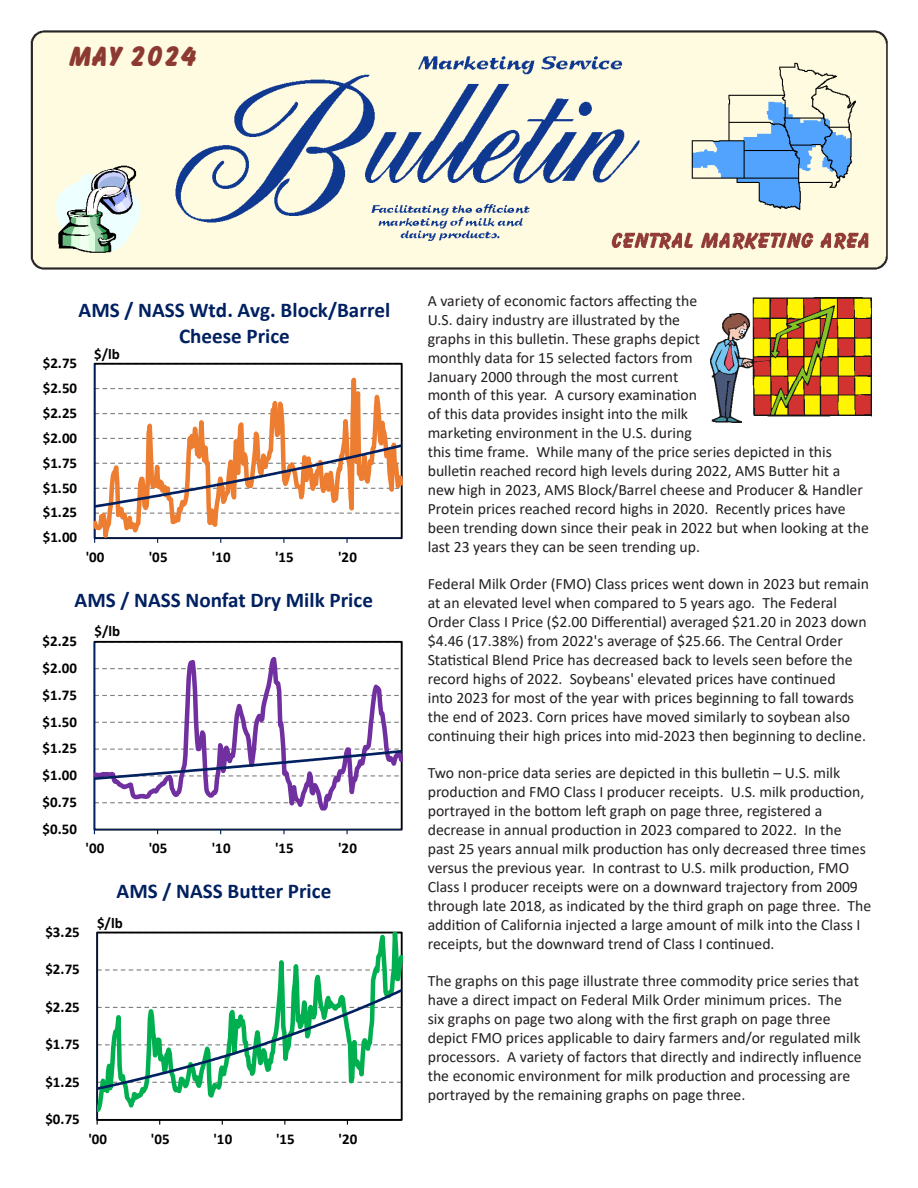
<style>
.page{position:relative;width:918px;height:1188px;background:#fff}
.page>*{position:absolute;margin:0;border:0;box-sizing:border-box;transform-origin:0 0}
.t1{font:27px "Balloonist SF Bold";color:#8c3a31}
.t2{font:700 21px/25.8px "Calibri";color:#002060;text-align:center}
.t3{font:15.75px/18.9px "Calibri";color:#231f20}
.t4{font:700 15px "Calibri";color:#000}
</style>
<div class="page">
<hr style="left:94px;top:642px;width:1px;height:188px;background:#002060">
<svg style="left:94px;top:648px;width:309px;height:183px"></svg>
<svg style="left:94px;top:748px;width:308px;height:33px"></svg>
<svg style="left:97px;top:932px;width:306px;height:189px"></svg>
<svg style="left:97px;top:987px;width:305px;height:105px"></svg>
<svg style="left:94px;top:364px;width:309px;height:175px"></svg>
<svg style="left:94px;top:438px;width:308px;height:76px"></svg>
<img style="left:30px;top:30px;width:858px;height:240px">
<img style="left:711px;top:297px;width:160px;height:126px">
<p class="t1" style="left:67px;top:40px;width:130px">May 2024</p>
<p class="t2" style="left:79px;top:297px;width:313px">AMS / NASS Wtd. Avg. Block/Barrel<br>Cheese Price</p>
<p class="t4" style="left:43px;top:352px;width:36px">$2.75</p>
<p class="t4" style="left:43px;top:377px;width:36px">$2.50</p>
<p class="t4" style="left:43px;top:402px;width:36px">$2.25</p>
<p class="t4" style="left:43px;top:427px;width:36px">$2.00</p>
<p class="t4" style="left:43px;top:452px;width:36px">$1.75</p>
<p class="t4" style="left:43px;top:477px;width:36px">$1.50</p>
<p class="t4" style="left:43px;top:502px;width:36px">$1.25</p>
<p class="t4" style="left:43px;top:527px;width:36px">$1.00</p>
<p class="t4" style="left:94px;top:343px;width:27px">$/lb</p>
<p class="t4" style="left:86px;top:546px;width:20px">'00</p>
<p class="t4" style="left:149px;top:546px;width:20px">'05</p>
<p class="t4" style="left:212px;top:546px;width:20px">'10</p>
<p class="t4" style="left:275px;top:546px;width:20px">'15</p>
<p class="t4" style="left:338px;top:546px;width:20px">'20</p>
<p class="t2" style="left:75px;top:587px;width:300px">AMS / NASS Nonfat Dry Milk Price</p>
<p class="t4" style="left:94px;top:621px;width:27px">$/lb</p>
<p class="t4" style="left:43px;top:630px;width:36px">$2.25</p>
<p class="t4" style="left:43px;top:657px;width:36px">$2.00</p>
<p class="t4" style="left:43px;top:684px;width:36px">$1.75</p>
<p class="t4" style="left:43px;top:711px;width:36px">$1.50</p>
<p class="t4" style="left:43px;top:738px;width:36px">$1.25</p>
<p class="t4" style="left:43px;top:765px;width:36px">$1.00</p>
<p class="t4" style="left:43px;top:791px;width:36px">$0.75</p>
<p class="t4" style="left:43px;top:818px;width:36px">$0.50</p>
<p class="t4" style="left:86px;top:838px;width:20px">'00</p>
<p class="t4" style="left:149px;top:838px;width:20px">'05</p>
<p class="t4" style="left:212px;top:838px;width:20px">'10</p>
<p class="t4" style="left:275px;top:838px;width:20px">'15</p>
<p class="t4" style="left:338px;top:838px;width:20px">'20</p>
<p class="t4" style="left:45px;top:921px;width:36px">$3.25</p>
<p class="t4" style="left:45px;top:959px;width:36px">$2.75</p>
<p class="t4" style="left:45px;top:996px;width:36px">$2.25</p>
<p class="t4" style="left:45px;top:1034px;width:36px">$1.75</p>
<p class="t4" style="left:45px;top:1071px;width:36px">$1.25</p>
<p class="t4" style="left:45px;top:1108px;width:36px">$0.75</p>
<p class="t2" style="left:117px;top:878px;width:216px">AMS / NASS Butter Price</p>
<p class="t4" style="left:97px;top:912px;width:27px">$/lb</p>
<p class="t4" style="left:88px;top:1128px;width:20px">'00</p>
<p class="t4" style="left:151px;top:1128px;width:20px">'05</p>
<p class="t4" style="left:214px;top:1128px;width:20px">'10</p>
<p class="t4" style="left:276px;top:1128px;width:20px">'15</p>
<p class="t4" style="left:339px;top:1128px;width:20px">'20</p>
<p class="t3" style="left:428px;top:291px;width:443px">A variety of economic factors affecting the<br>U.S. dairy industry are illustrated by the<br>graphs in this bulletin. These graphs depict<br>monthly data for 15 selected factors from<br>January 2000 through the most current<br>month of this year. A cursory examination<br>of this data provides insight into the milk<br>marketing environment in the U.S. during<br>this time frame. While many of the price series depicted in this bulletin reached record high levels during 2022, AMS Butter hit a new high in 2023, AMS Block/Barrel cheese and Producer &amp; Handler Protein prices reached record highs in 2020. Recently prices have been trending down since their peak in 2022 but when looking at the last 23 years they can be seen trending up.</p>
<p class="t3" style="left:428px;top:574px;width:443px">Federal Milk Order (FMO) Class prices went down in 2023 but remain at an elevated level when compared to 5 years ago. The Federal Order Class I Price ($2.00 Differential) averaged $21.20 in 2023 down $4.46 (17.38%) from 2022's average of $25.66. The Central Order Statistical Blend Price has decreased back to levels seen before the record highs of 2022. Soybeans' elevated prices have continued<br>into 2023 for most of the year with prices beginning to fall towards the end of 2023. Corn prices have moved similarly to soybean also continuing their high prices into mid-2023 then beginning to decline.</p>
<p class="t3" style="left:428px;top:763px;width:445px">Two non-price data series are depicted in this bulletin – U.S. milk production and FMO Class I producer receipts. U.S. milk production, portrayed in the bottom left graph on page three, registered a decrease in annual production in 2023 compared to 2022. In the past 25 years annual milk production has only decreased three times versus the previous year. In contrast to U.S. milk production, FMO Class I producer receipts were on a downward trajectory from 2009 through late 2018, as indicated by the third graph on page three. The addition of California injected a large amount of milk into the Class I receipts, but the downward trend of Class I continued.</p>
<p class="t3" style="left:428px;top:971px;width:435px">The graphs on this page illustrate three commodity price series that have a direct impact on Federal Milk Order minimum prices. The six graphs on page two along with the first graph on page three depict FMO prices applicable to dairy farmers and/or regulated milk processors. A variety of factors that directly and indirectly influence the economic environment for milk production and processing are portrayed by the remaining graphs on page three.</p>
</div>
